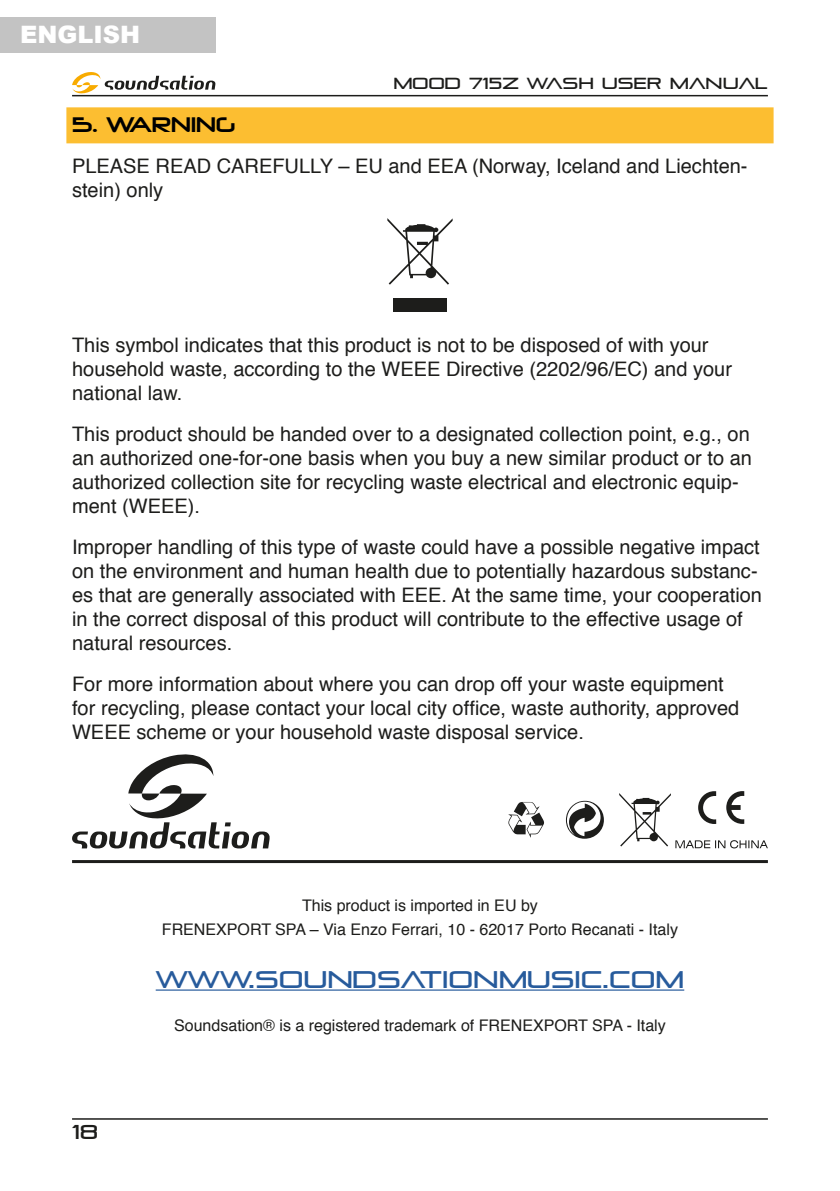
<style>
.page{position:relative;width:840px;height:1191px;background:#fff}
.page>*{position:absolute;margin:0;border:0;box-sizing:border-box;transform-origin:0 0}
.t1{font:24px "Pirulen";color:#275b9c}
.t2{font:900 24px "Arial";color:#fff}
.t3{font:20px/24px "Helvetica";color:#1d1d1b}
.Title_for_User_s_Manuals{font:20px "Neuropolitical";color:#000}
.t4{font:20px "Pirulen";color:#1d1d1b}
.t5{font:16px "Helvetica";color:#1d1d1b}
.t6{font:16px "Pirulen";color:#1d1d1b}
</style>
<div class="page">
<hr style="left:72px;top:95px;width:695px;height:1px;background:#1d1d1b">
<svg style="left:72px;top:72px;width:143px;height:22px"></svg>
<hr style="left:72px;top:1118px;width:695px;height:1px;background:#1d1d1b">
<div style="left:0;top:17px;width:215px;height:35px;background:#c3c3c3"></div>
<svg style="left:508px;top:802px;width:35px;height:35px"></svg>
<svg style="left:566px;top:800px;width:37px;height:38px"></svg>
<svg style="left:619px;top:791px;width:148px;height:57px"></svg>
<hr style="left:156px;top:989px;width:528px;height:1px;background:#275b9c">
<svg style="left:72px;top:754px;width:197px;height:94px"></svg>
<hr style="left:72px;top:860px;width:695px;height:3px;background:#1d1d1b">
<div style="left:66px;top:107px;width:707px;height:36px;background:#fcbe31"></div>
<div style="left:393px;top:298px;width:53px;height:13px;background:#1d1d1b"></div>
<svg style="left:387px;top:218px;width:65px;height:67px"></svg>
<p class="t2" style="left:20px;top:17px;width:121px">ENGLISH</p>
<p class="t6" style="left:393px;top:74px;width:376px">MOOD 715Z WASH USER MANUAL</p>
<p class="Title_for_User_s_Manuals" style="left:72px;top:112px;width:164px">5. WARNING</p>
<p class="t3" style="left:72px;top:155px;width:676px">PLEASE READ CAREFULLY – EU and EEA (Norway, Iceland and Liechten&shy;stein) only</p>
<p class="t3" style="left:72px;top:334px;width:661px">This symbol indicates that this product is not to be disposed of with your household waste, according to the WEEE Directive (2202/96/EC) and your national law.</p>
<p class="t3" style="left:72px;top:423px;width:681px">This product should be handed over to a designated collection point, e.g., on an authorized one-for-one basis when you buy a new similar product or to an authorized collection site for recycling waste electrical and electronic equip&shy;ment (WEEE).</p>
<p class="t3" style="left:72px;top:536px;width:691px">Improper handling of this type of waste could have a possible negative impact on the environment and human health due to potentially hazardous substanc&shy;es that are generally associated with EEE. At the same time, your cooperation in the correct disposal of this product will contribute to the effective usage of natural resources.</p>
<p class="t3" style="left:72px;top:673px;width:668px">For more information about where you can drop off your waste equipment for recycling, please contact your local city office, waste authority, approved<br>WEEE scheme or your household waste disposal service.</p>
<p class="t4" style="left:72px;top:1119px;width:28px">18</p>
<p class="t5" style="left:302px;top:893px;width:237px">This product is imported in EU by</p>
<p class="t5" style="left:162px;top:917px;width:517px">FRENEXPORT SPA – Via Enzo Ferrari, 10 - 62017 Porto Recanati - Italy</p>
<p class="t1" style="left:156px;top:964px;width:529px">WWW.SOUNDSATIONMUSIC.COM</p>
<p class="t5" style="left:174px;top:1013px;width:493px">Soundsation® is a registered trademark of FRENEXPORT SPA - Italy</p>
</div>
